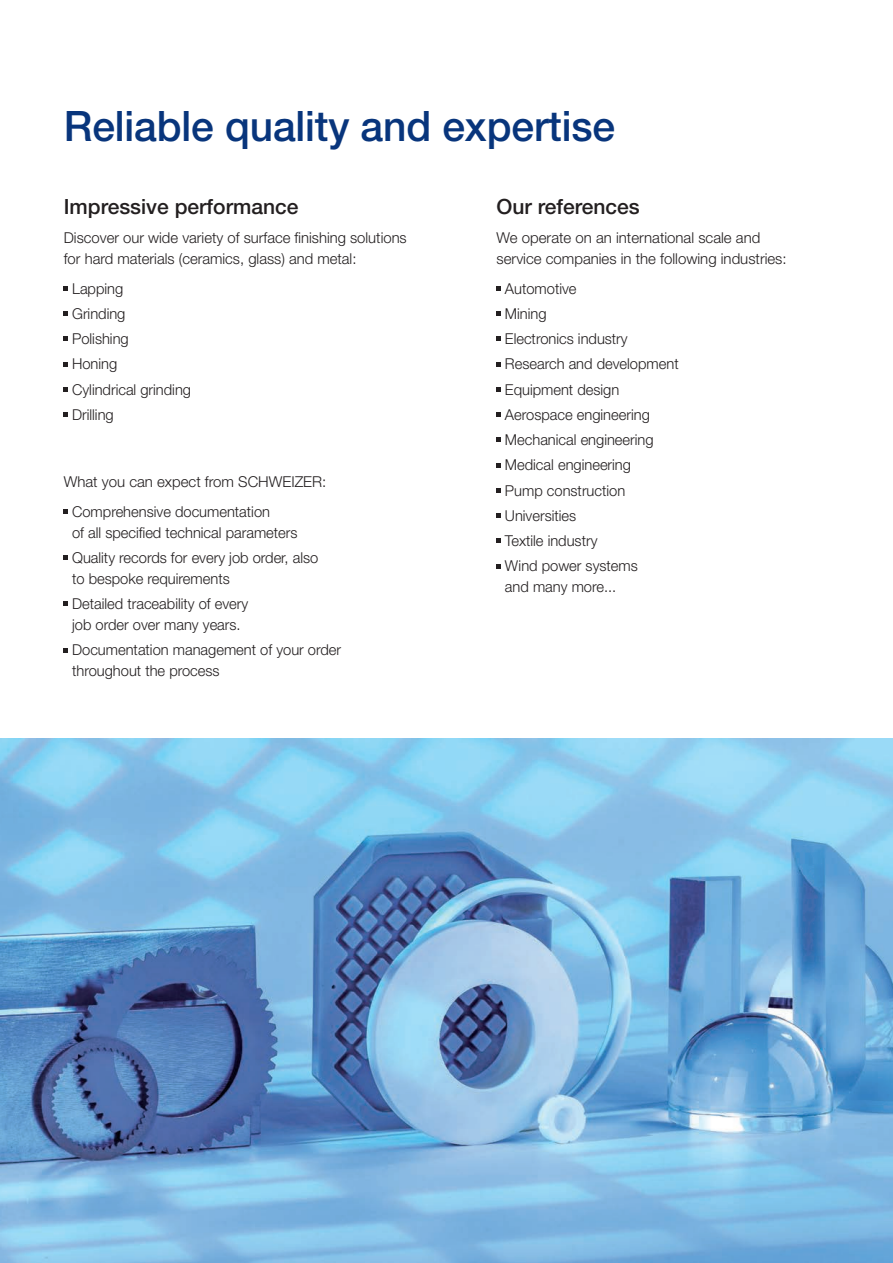
<style>
.page{position:relative;width:893px;height:1263px;background:#fff}
.page>*{position:absolute;margin:0;border:0;box-sizing:border-box;transform-origin:0 0}
.t1{font:500 42px "Helvetica Neue LT Std";letter-spacing:-.005em;color:#08357c}
.t2{font:500 21px "Helvetica Neue LT Std";color:#231f20}
.t3{font:300 15px/25.2px "Helvetica Neue LT Std";color:#231f20}
</style>
<div class="page">
<img style="left:0;top:739px;width:893px;height:524px">
<svg style="left:64px;top:286px;width:4px;height:4px"></svg>
<svg style="left:64px;top:311px;width:4px;height:5px"></svg>
<svg style="left:64px;top:337px;width:4px;height:4px"></svg>
<svg style="left:64px;top:362px;width:4px;height:4px"></svg>
<svg style="left:64px;top:387px;width:4px;height:4px"></svg>
<svg style="left:64px;top:412px;width:4px;height:5px"></svg>
<svg style="left:64px;top:509px;width:4px;height:5px"></svg>
<svg style="left:64px;top:556px;width:4px;height:4px"></svg>
<svg style="left:64px;top:602px;width:4px;height:4px"></svg>
<svg style="left:64px;top:648px;width:4px;height:4px"></svg>
<svg style="left:497px;top:286px;width:4px;height:4px"></svg>
<svg style="left:497px;top:311px;width:4px;height:5px"></svg>
<svg style="left:497px;top:337px;width:4px;height:4px"></svg>
<svg style="left:497px;top:362px;width:4px;height:4px"></svg>
<svg style="left:497px;top:387px;width:4px;height:4px"></svg>
<svg style="left:497px;top:412px;width:4px;height:5px"></svg>
<svg style="left:497px;top:438px;width:4px;height:4px"></svg>
<svg style="left:497px;top:463px;width:4px;height:4px"></svg>
<svg style="left:497px;top:488px;width:4px;height:5px"></svg>
<svg style="left:497px;top:514px;width:4px;height:4px"></svg>
<svg style="left:497px;top:539px;width:4px;height:4px"></svg>
<svg style="left:497px;top:564px;width:4px;height:4px"></svg>
<h1 class="t1" style="left:64px;top:101px;width:553px">Reliable quality and expertise</h1>
<h2 class="t2" style="left:64px;top:193px;width:236px">Impressive performance</h2>
<p class="t3" style="left:64px;top:227px;width:344px;line-height:21px">Discover our wide variety of surface finishing solutions for hard materials (ceramics, glass) and metal:</p>
<p class="t3" style="left:72px;top:275px;width:120px">Lapping<br>Grinding<br>Polishing<br>Honing<br>Cylindrical grinding<br>Drilling</p>
<p class="t3" style="left:72px;top:467px;width:256px;line-height:29.5px;text-indent:-8px">What you can expect from SCHWEIZER:<br>Comprehensive documentation</p>
<p class="t3" style="left:72px;top:519px;width:248px">of all specified technical parameters<br>Quality records for every job order, also</p>
<p class="t3" style="left:72px;top:566px;width:178px">to bespoke requirements<br>Detailed traceability of every</p>
<p class="t3" style="left:72px;top:612px;width:271px">job order over many years.<br>Documentation management of your order</p>
<p class="t3" style="left:72px;top:658px;width:149px">throughout the process</p>
<h2 class="t2" style="left:497px;top:193px;width:145px">Our references</h2>
<p class="t3" style="left:497px;top:227px;width:292px;line-height:21px">We operate on an international scale and service companies in the following industries:</p>
<p class="t3" style="left:505px;top:275px;width:175px">Automotive<br>Mining<br>Electronics industry<br>Research and development<br>Equipment design<br>Aerospace engineering<br>Mechanical engineering<br>Medical engineering<br>Pump construction<br>Universities<br>Textile industry<br>Wind power systems</p>
<p class="t3" style="left:505px;top:574px;width:113px">and many more...</p>
</div>
